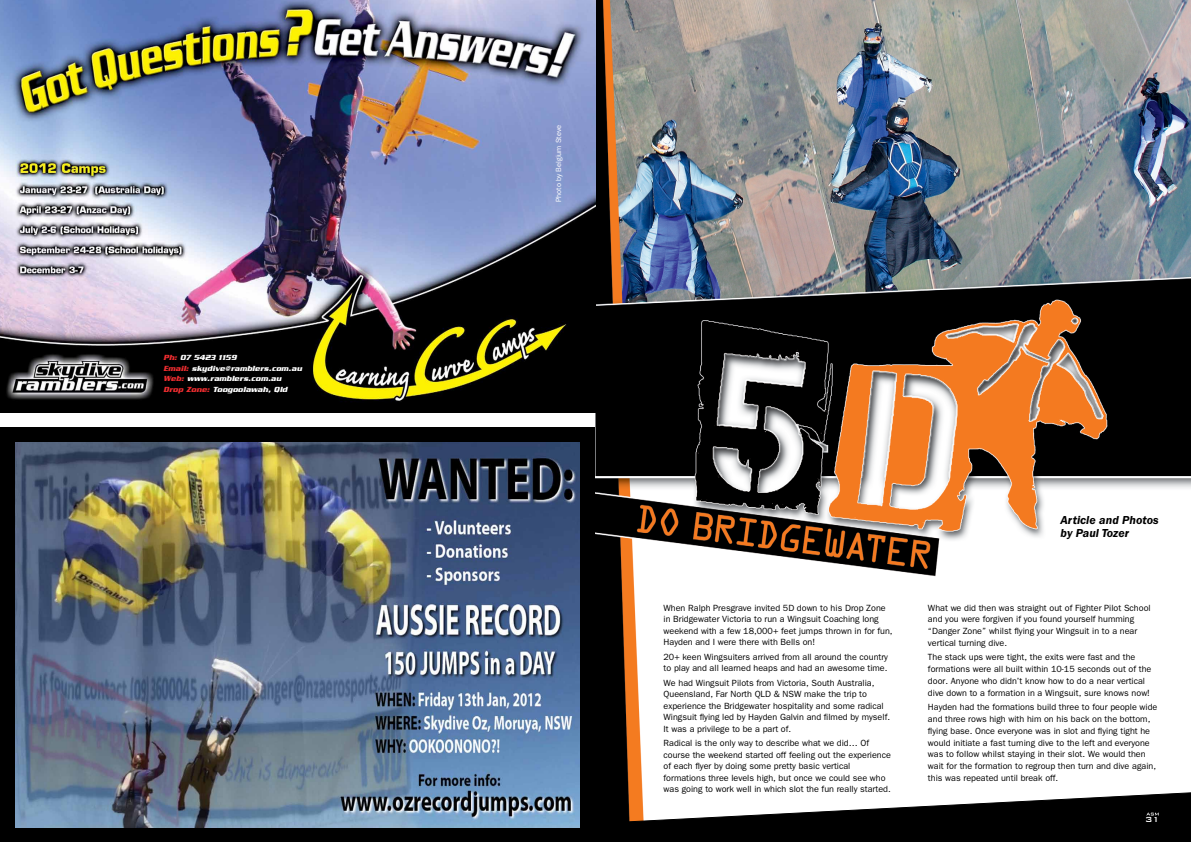
<style>
.page{position:relative;width:1191px;height:842px;background:#fff}
.page>*{position:absolute;margin:0;border:0;box-sizing:border-box;transform-origin:0 0}
.t1{font:italic 600 12px/13px "Franklin Gothic";color:#000}
.t2{font:500 9.8px "Bank Gothic";color:#fff}
.t3{font:9px/11.5px "Franklin Gothic";color:#000}
.t4{font:italic 700 8px/10.5px "Serpentine";letter-spacing:.015em;color:#fff;scale:.9 1}
.t5{font:7.5px "Franklin Gothic";color:#fff}
.s1{color:#ee2d30}
</style>
<div class="page">
<div style="left:0;top:427px;width:595px;height:415px;background:#000"></div>
<img style="left:595px;top:0;width:596px;height:791px">
<svg style="left:595px;top:791px;width:596px;height:51px"></svg>
<img style="left:0;top:0;width:595px;height:412px">
<img style="left:16px;top:442px;width:563px;height:385px">
<p class="t4" style="left:164px;top:352px;width:155px"><span class="s1">Ph:</span> 07 5423 1159<br><span class="s1">Email:</span> skydive@ramblers.com.au<br><span class="s1">Web:</span> www.ramblers.com.au<br><span class="s1">Drop Zone:</span> Toogoolawah, Qld</p>
<p class="t5" style="left:554px;top:202px;width:79px;rotate:-90deg">Photo by Belgium Steve</p>
<p class="t3" style="left:663px;top:602px;width:230px">When Ralph Presgrave invited 5D down to his Drop Zone in Bridgewater Victoria to run a Wingsuit Coaching long weekend with a few 18,000+ feet jumps thrown in for fun, Hayden and I were there with Bells on!</p>
<p class="t3" style="left:663px;top:651px;width:226px">20+ keen Wingsuiters arrived from all around the country to play and all learned heaps and had an awesome time.</p>
<p class="t3" style="left:663px;top:677px;width:228px">We had Wingsuit Pilots from Victoria, South Australia, Queensland, Far North QLD &amp; NSW make the trip to experience the Bridgewater hospitality and some radical Wingsuit flying led by Hayden Galvin and filmed by myself.<br>It was a privilege to be a part of.</p>
<p class="t3" style="left:663px;top:737px;width:229px">Radical is the only way to describe what we did… Of course the weekend started off feeling out the experience of each flyer by doing some pretty basic vertical formations three levels high, but once we could see who was going to work well in which slot the fun really started.</p>
<h1 class="t1" style="left:1060px;top:513px;width:100px">Article and Photos by Paul Tozer</h1>
<p class="t3" style="left:928px;top:602px;width:224px;line-height:11.8px">What we did then was straight out of Fighter Pilot School and you were forgiven if you found yourself humming “Danger Zone” whilst flying your Wingsuit in to a near vertical turning dive.</p>
<p class="t3" style="left:928px;top:651px;width:225px;line-height:11.8px">The stack ups were tight, the exits were fast and the formations were all built within 10-15 seconds out of the door. Anyone who didn’t know how to do a near vertical dive down to a formation in a Wingsuit, sure knows now!</p>
<p class="t3" style="left:928px;top:701px;width:231px;line-height:11.8px">Hayden had the formations build three to four people wide and three rows high with him on his back on the bottom, flying base. Once everyone was in slot and flying tight he would initiate a fast turning dive to the left and everyone was to follow whilst staying in their slot. We would then wait for the formation to regroup then turn and dive again, this was repeated until break off.</p>
<p class="t2" style="left:1145px;top:812px;width:16px">31</p>
</div>
